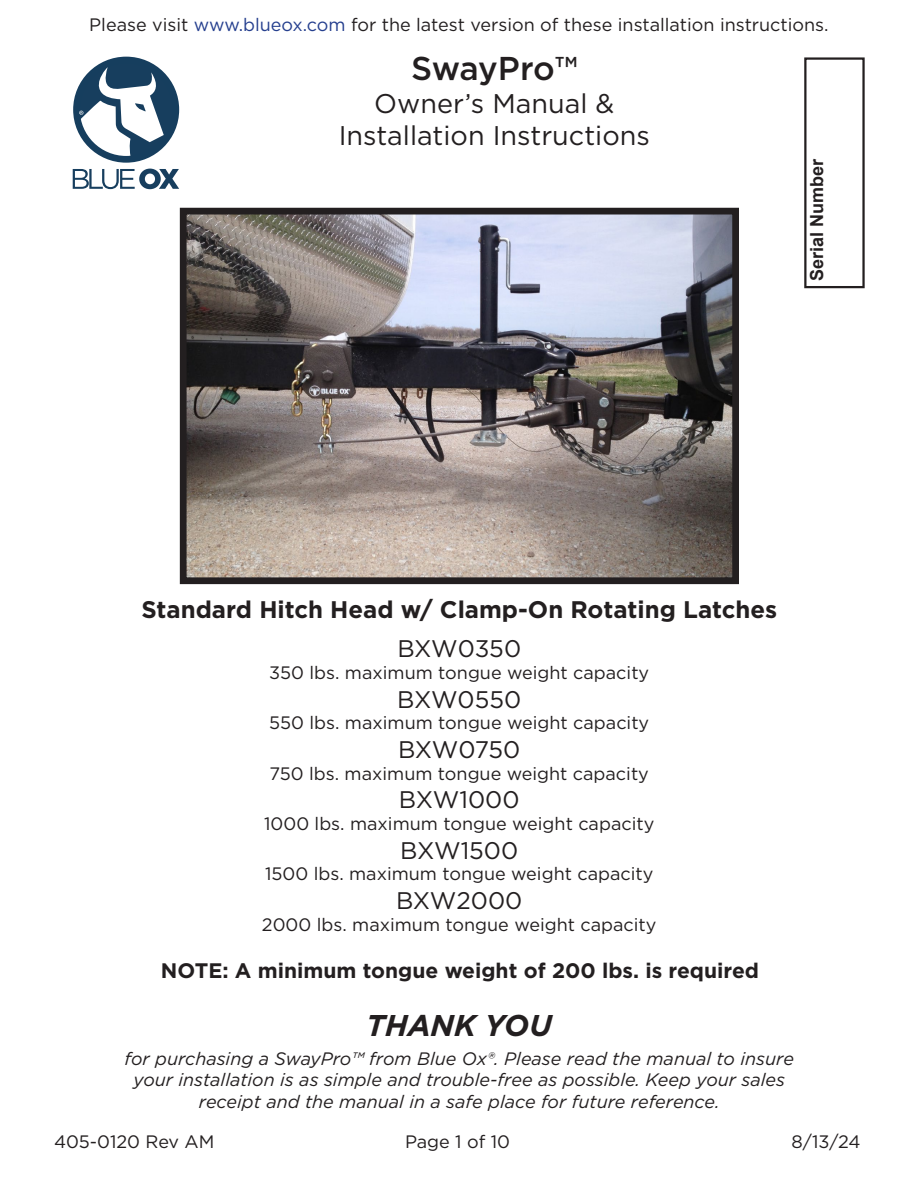
<style>
.page{position:relative;width:918px;height:1188px;background:#fff}
.page>*{position:absolute;margin:0;border:0;box-sizing:border-box;transform-origin:0 0}
.t1{font:500 33px "Gotham";letter-spacing:-.015em;color:#231f20}
.t2{font:italic 700 30px "Gotham";color:#231f20}
.t3{font:27px/32.4px "Gotham";color:#231f20;text-align:center}
.t4{font:700 24px "Gotham";color:#231f20}
.t5{font:24px "Gotham";color:#231f20}
.t6{font:700 21px "Gotham";color:#231f20}
.t7{font:18px "Gotham";color:#231f20}
.t8{font:italic 18px/21.6px "Gotham";color:#231f20;text-align:center}
.t9{font:700 18px "Arial";color:#231f20}
.s1{color:#253f8e}
</style>
<div class="page">
<svg style="left:73px;top:169px;width:106px;height:20px"></svg>
<div style="left:73px;top:57px;width:106px;height:106px;border:7px solid #163e5e;border-radius:50%"></div>
<svg style="left:77px;top:60px;width:99px;height:98px"></svg>
<div style="left:804px;top:57px;width:61px;height:231px;border:2px solid #231f20"></div>
<img style="left:188px;top:216px;width:543px;height:360px">
<div style="left:180px;top:208px;width:559px;height:376px;border:7px solid #231f20"></div>
<p class="t7" style="left:89px;top:13px;width:741px">Please visit <span class="s1">www.blueox.com</span> for the latest version of these installation instructions.</p>
<h1 class="t1" style="left:411px;top:47px;width:168px">SwayPro™</h1>
<h3 class="t3" style="left:339px;top:86px;width:313px">Owner’s Manual &amp;<br>Installation Instructions</h3>
<p class="t9" style="left:804px;top:281px;width:124px;rotate:-90deg">Serial Number</p>
<p class="t4" style="left:141px;top:593px;width:637px">Standard Hitch Head w/ Clamp-On Rotating Latches</p>
<p class="t5" style="left:397px;top:633px;width:125px">BXW0350</p>
<p class="t7" style="left:269px;top:661px;width:381px">350 lbs. maximum tongue weight capacity</p>
<p class="t5" style="left:397px;top:684px;width:126px">BXW0550</p>
<p class="t7" style="left:269px;top:711px;width:382px">550 lbs. maximum tongue weight capacity</p>
<p class="t5" style="left:398px;top:734px;width:124px">BXW0750</p>
<p class="t7" style="left:270px;top:762px;width:381px">750 lbs. maximum tongue weight capacity</p>
<p class="t5" style="left:399px;top:785px;width:122px">BXW1000</p>
<p class="t7" style="left:264px;top:812px;width:392px">1000 lbs. maximum tongue weight capacity</p>
<p class="t5" style="left:400px;top:835px;width:120px">BXW1500</p>
<p class="t7" style="left:265px;top:863px;width:390px">1500 lbs. maximum tongue weight capacity</p>
<p class="t5" style="left:396px;top:885px;width:128px">BXW2000</p>
<p class="t7" style="left:262px;top:913px;width:396px">2000 lbs. maximum tongue weight capacity</p>
<p class="t6" style="left:161px;top:956px;width:600px">NOTE: A minimum tongue weight of 200 lbs. is required</p>
<p class="t2" style="left:366px;top:1006px;width:187px">THANK YOU</p>
<p class="t8" style="left:124px;top:1047px;width:671px">for purchasing a SwayPro™ from Blue Ox®. Please read the manual to insure your installation is as simple and trouble-free as possible. Keep your sales receipt and the manual in a safe place for future reference.</p>
<p class="t7" style="left:54px;top:1131px;width:162px">405-0120 Rev AM</p>
<p class="t7" style="left:405px;top:1131px;width:107px">Page 1 of 10</p>
<p class="t7" style="left:791px;top:1131px;width:71px">8/13/24</p>
</div>
